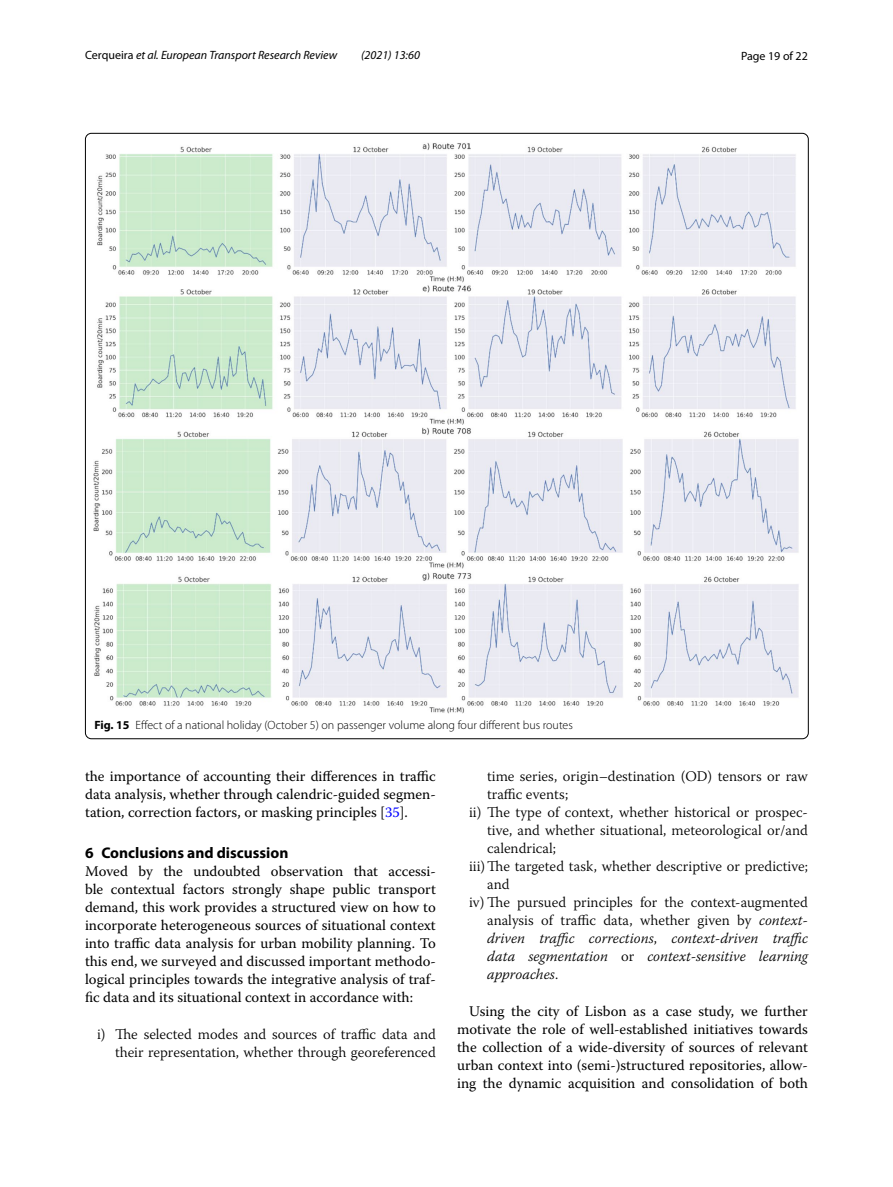
<style>
.page{position:relative;width:893px;height:1187px;background:#fff}
.page>*{position:absolute;margin:0;border:0;box-sizing:border-box;transform-origin:0 0}
.t1{font:700 15.45px "Myriad Pro";color:#000}
.t2{font:14.7px/18px "Warnock Pro";color:#000;text-align:justify}
.t3{font:300 14.7px/18px "Warnock Pro";color:#000;text-align:right}
.t4{font:italic 300 14.7px "Warnock Pro";color:#000}
.t5{font:300 12px "Myriad Pro";color:#000}
.t6{font:italic 12px "Myriad Pro";color:#000}
.t7{font:12px "Myriad Pro";color:#000}
.s1{font-style:normal}
.s2{font-weight:700}
.s3{color:#00f}
.s4{font-style:italic}
</style>
<div class="page">
<img style="left:94px;top:143px;width:705px;height:570px">
<p class="t6" style="left:85px;top:48px;width:254px"><span class="s1">Cerqueira</span> et al. European Transport Research Review</p>
<p class="t6" style="left:361px;top:48px;width:60px">(2021) 13:60</p>
<p class="t7" style="left:741px;top:48px;width:68px">Page 19 of 22</p>
<p class="t5" style="left:94px;top:718px;width:480px"><span class="s2">Fig. 15</span> Effect of a national holiday (October 5) on passenger volume along four different bus routes</p>
<p class="t2" style="left:85px;top:766px;width:352px">the importance of accounting their differences in traffic data analysis, whether through calendric-guided segmen&shy;tation, correction factors, or masking principles [<span class="s3">35</span>].</p>
<p class="t1" style="left:85px;top:843px;width:205px">6 Conclusions and discussion</p>
<p class="t2" style="left:85px;top:862px;width:352px">Moved by the undoubted observation that accessi&shy;ble contextual factors strongly shape public transport demand, this work provides a structured view on how to incorporate heterogeneous sources of situational context into traffic data analysis for urban mobility planning. To this end, we surveyed and discussed important methodo&shy;logical principles towards the integrative analysis of traf&shy;fic data and its situational context in accordance with:</p>
<p class="t3" style="left:97px;top:1025px;width:340px">i) The selected modes and sources of traffic data and their representation, whether through georeferenced</p>
<p class="t3" style="left:487px;top:766px;width:322px">time series, origin–destination (OD) tensors or raw</p>
<p class="t3" style="left:487px;top:784px;width:83px">traffic events;</p>
<p class="t3" style="left:469px;top:802px;width:340px">ii) The type of context, whether historical or prospec-</p>
<p class="t3" style="left:487px;top:820px;width:322px">tive, and whether situational, meteorological or/and</p>
<p class="t3" style="left:487px;top:838px;width:71px">calendrical;</p>
<p class="t3" style="left:469px;top:856px;width:340px">iii)The targeted task, whether descriptive or predictive;</p>
<p class="t3" style="left:487px;top:874px;width:24px">and</p>
<p class="t3" style="left:469px;top:892px;width:340px">iv) The pursued principles for the context-augmented</p>
<p class="t3" style="left:487px;top:910px;width:322px">analysis of traffic data, whether given by <span class="s4">context-</span></p>
<p class="t4" style="left:487px;top:929px;width:322px">driven traffic corrections<span class="s1">,</span> context-driven traffic</p>
<p class="t4" style="left:487px;top:947px;width:322px">data segmentation <span class="s1">or</span> context-sensitive learning</p>
<p class="t4" style="left:487px;top:965px;width:73px">approaches<span class="s1">.</span></p>
<p class="t2" style="left:457px;top:1001px;width:352px;text-indent:12px">Using the city of Lisbon as a case study, we further motivate the role of well-established initiatives towards the collection of a wide-diversity of sources of relevant urban context into (semi-)structured repositories, allow&shy;ing the dynamic acquisition and consolidation of both</p>
</div>
